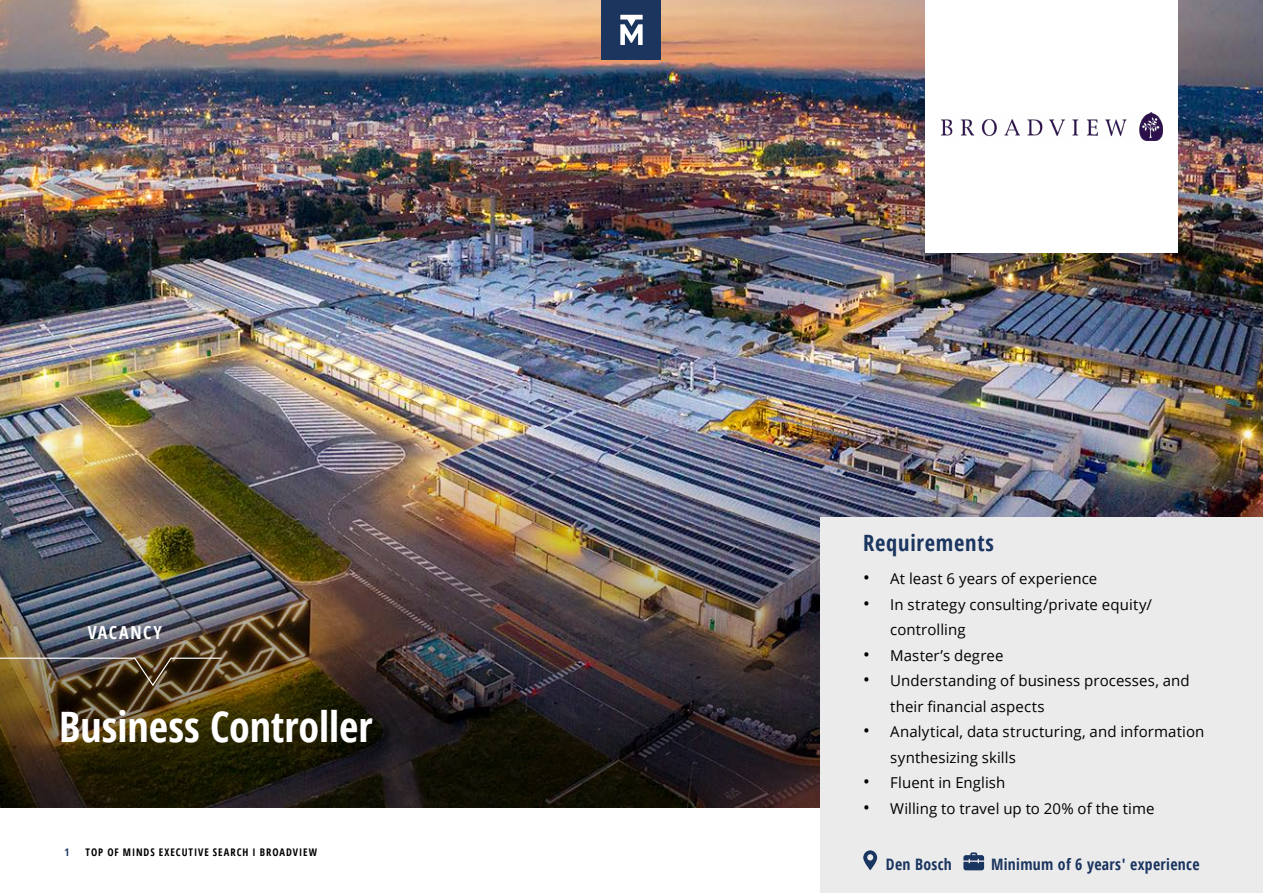
<style>
.page{position:relative;width:1263px;height:893px;background:#fff}
.page>*{position:absolute;margin:0;border:0;box-sizing:border-box;transform-origin:0 0}
.t1{font:700 condensed 42px "Open Sans";color:#fff}
.t2{font:700 condensed 22.5px "Open Sans";letter-spacing:.035em;color:#1a355f}
.t3{font:700 condensed 18px "Open Sans";letter-spacing:.09em;color:#fff}
.t4{font:700 condensed 15.75px "Open Sans";letter-spacing:.02em;color:#1a355f}
.t5{font:15px/25.5px "Open Sans";letter-spacing:.005em;color:#000}
.t6{font:700 condensed 10.5px "Open Sans";letter-spacing:.095em;color:#000}
.t7{font:700 condensed 10.5px "Open Sans";color:#1a355f}
.s1{font-size:18px}
</style>
<div class="page">
<img style="left:0;top:0;width:1263px;height:390px">
<img style="left:0;top:390px;width:1263px;height:418px">
<img style="left:0;top:657px;width:222px;height:30px">
<div style="left:821px;top:517px;width:442px;height:376px;background:#ebebec"></div>
<svg style="left:863px;top:850px;width:14px;height:20px"></svg>
<svg style="left:963px;top:852px;width:21px;height:18px"></svg>
<div style="left:925px;top:0;width:253px;height:253px;background:#fff"></div>
<img style="left:941px;top:112px;width:221px;height:29px">
<div style="left:601px;top:0;width:60px;height:60px;background:#1c355e"></div>
<svg style="left:620px;top:15px;width:23px;height:30px"></svg>
<p class="t3" style="left:88px;top:620px;width:76px">VACANCY</p>
<h1 class="t1" style="left:59px;top:698px;width:315px">Business Controller</h1>
<p class="t7" style="left:64px;top:845px;width:6px">1</p>
<p class="t6" style="left:86px;top:845px;width:233px">TOP OF MINDS EXECUTIVE SEARCH I BROADVIEW</p>
<h2 class="t2" style="left:863px;top:527px;width:132px">Requirements</h2>
<p class="t5" style="left:863px;top:566px;width:235px"><span class="s1">•</span> At least 6 years of experience</p>
<p class="t5" style="left:890px;top:591px;width:263px;text-indent:-27px"><span class="s1">•</span> In strategy consulting/private equity/ controlling</p>
<p class="t5" style="left:863px;top:642px;width:142px"><span class="s1">•</span> Master’s degree</p>
<p class="t5" style="left:890px;top:668px;width:301px;text-indent:-27px"><span class="s1">•</span> Understanding of business processes, and their financial aspects</p>
<p class="t5" style="left:890px;top:719px;width:316px;text-indent:-27px"><span class="s1">•</span> Analytical, data structuring, and information synthesizing skills</p>
<p class="t5" style="left:863px;top:770px;width:144px"><span class="s1">•</span> Fluent in English</p>
<p class="t5" style="left:863px;top:795px;width:293px"><span class="s1">•</span> Willing to travel up to 20% of the time</p>
<p class="t4" style="left:886px;top:854px;width:67px">Den Bosch</p>
<p class="t4" style="left:991px;top:854px;width:210px">Minimum of 6 years' experience</p>
</div>
